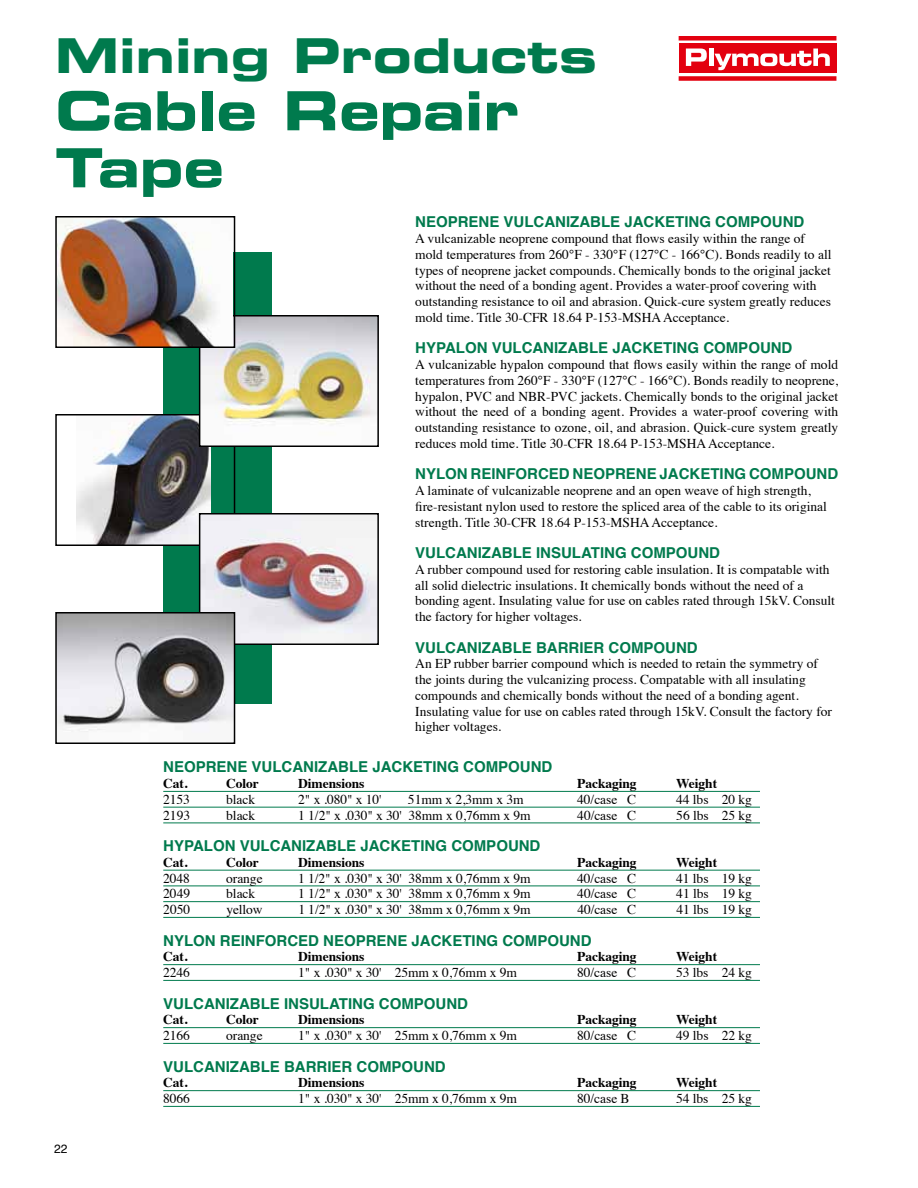
<style>
.page{position:relative;width:918px;height:1188px;background:#fff}
.page>*{position:absolute;margin:0;border:0;box-sizing:border-box;transform-origin:0 0}
.t1{font:54px/57px "Eurostile Bold Extended Two";color:#007a4d}
.t2{font:48px "Eurostile Bold Extended Two";color:#007a4d}
.t3{font:700 15px "Helvetica";color:#007a4d}
.t4{font:13.5px/15.8px "Times";color:#000}
.t5{font:700 13.5px "Times";letter-spacing:-.005em;color:#000}
.t6{font:12px "Helvetica";color:#000}
</style>
<div class="page">
<div style="left:679px;top:44px;width:158px;height:29px;background:#e3000f"></div>
<svg style="left:679px;top:76px;width:157px;height:4px"></svg>
<div style="left:679px;top:36px;width:157px;height:5px;background:#e3000f"></div>
<svg style="left:686px;top:49px;width:21px;height:17px"></svg>
<hr style="left:709px;top:49px;width:4px;height:17px;background:#fff">
<svg style="left:715px;top:49px;width:115px;height:21px"></svg>
<div style="left:163px;top:252px;width:108px;height:452px;background:#007a4d"></div>
<img style="left:77px;top:417px;width:134px;height:126px">
<div style="left:55px;top:414px;width:180px;height:132px;border:2px solid #000"></div>
<img style="left:202px;top:318px;width:174px;height:126px">
<div style="left:199px;top:315px;width:180px;height:132px;border:2px solid #000"></div>
<img style="left:58px;top:219px;width:174px;height:126px">
<div style="left:55px;top:216px;width:180px;height:132px;border:2px solid #000"></div>
<hr style="left:163px;top:791px;width:597px;height:1px;background:#007a4d">
<hr style="left:163px;top:807px;width:597px;height:1px;background:#007a4d">
<hr style="left:163px;top:823px;width:597px;height:1px;background:#007a4d">
<hr style="left:163px;top:870px;width:597px;height:1px;background:#007a4d">
<hr style="left:163px;top:886px;width:597px;height:1px;background:#007a4d">
<hr style="left:163px;top:901px;width:597px;height:1px;background:#007a4d">
<hr style="left:163px;top:917px;width:597px;height:1px;background:#007a4d">
<hr style="left:163px;top:964px;width:597px;height:1px;background:#007a4d">
<hr style="left:163px;top:980px;width:597px;height:1px;background:#007a4d">
<hr style="left:163px;top:1027px;width:597px;height:1px;background:#007a4d">
<hr style="left:163px;top:1043px;width:597px;height:1px;background:#007a4d">
<hr style="left:163px;top:1090px;width:597px;height:1px;background:#007a4d">
<hr style="left:163px;top:1106px;width:597px;height:1px;background:#007a4d">
<img style="left:202px;top:516px;width:174px;height:126px">
<div style="left:199px;top:513px;width:180px;height:132px;border:2px solid #000"></div>
<img style="left:58px;top:615px;width:174px;height:117px">
<div style="left:55px;top:612px;width:180px;height:132px;border:2px solid #000"></div>
<h2 class="t2" style="left:55px;top:22px;width:543px">Mining Products</h2>
<h1 class="t1" style="left:55px;top:81px;width:466px">Cable Repair<br>Tape</h1>
<p class="t3" style="left:415px;top:210px;width:391px">NEOPRENE VULCANIZABLE JACKETING COMPOUND</p>
<p class="t4" style="left:415px;top:229px;width:418px">A vulcanizable neoprene compound that flows easily within the range of mold temperatures from 260°F - 330°F (127°C - 166°C). Bonds readily to all types of neoprene jacket compounds. Chemically bonds to the original jacket without the need of a bonding agent. Provides a water-proof covering with outstanding resistance to oil and abrasion. Quick-cure system greatly reduces mold time. Title 30-CFR 18.64 P-153-MSHA Acceptance.</p>
<p class="t3" style="left:415px;top:336px;width:217px">HYPALON VULCANIZABLE JACKETING</p>
<p class="t3" style="left:703px;top:336px;width:91px">COMPOUND</p>
<p class="t4" style="left:415px;top:355px;width:425px;text-align:justify">A vulcanizable hypalon compound that flows easily within the range of mold temperatures from 260°F - 330°F (127°C - 166°C). Bonds readily to neoprene, hypalon, PVC and NBR-PVC jackets. Chemically bonds to the original jacket without the need of a bonding agent. Provides a water-proof covering with outstanding resistance to ozone, oil, and abrasion. Quick-cure system greatly reduces mold time. Title 30-CFR 18.64 P-153-MSHA Acceptance.</p>
<p class="t3" style="left:415px;top:462px;width:424px">NYLON REINFORCED NEOPRENE JACKETING COMPOUND</p>
<p class="t4" style="left:415px;top:481px;width:413px">A laminate of vulcanizable neoprene and an open weave of high strength, fire-resistant nylon used to restore the spliced area of the cable to its original strength. Title 30-CFR 18.64 P-153-MSHA Acceptance.</p>
<p class="t3" style="left:415px;top:541px;width:306px">VULCANIZABLE INSULATING COMPOUND</p>
<p class="t4" style="left:415px;top:560px;width:421px">A rubber compound used for restoring cable insulation. It is compatable with all solid dielectric insulations. It chemically bonds without the need of a bonding agent. Insulating value for use on cables rated through 15kV. Consult the factory for higher voltages.</p>
<p class="t3" style="left:415px;top:635px;width:284px">VULCANIZABLE BARRIER COMPOUND</p>
<p class="t4" style="left:415px;top:655px;width:418px">An EP rubber barrier compound which is needed to retain the symmetry of the joints during the vulcanizing process. Compatable with all insulating compounds and chemically bonds without the need of a bonding agent.<br>Insulating value for use on cables rated through 15kV. Consult the factory for higher voltages.</p>
<p class="t3" style="left:163px;top:755px;width:391px">NEOPRENE VULCANIZABLE JACKETING COMPOUND</p>
<p class="t5" style="left:163px;top:771px;width:26px">Cat.</p>
<p class="t5" style="left:226px;top:771px;width:34px">Color</p>
<p class="t5" style="left:298px;top:771px;width:68px">Dimensions</p>
<p class="t5" style="left:577px;top:771px;width:61px">Packaging</p>
<p class="t5" style="left:676px;top:771px;width:42px">Weight</p>
<p class="t4" style="left:163px;top:790px;width:28px">2153</p>
<p class="t4" style="left:226px;top:790px;width:30px">black</p>
<p class="t4" style="left:298px;top:790px;width:85px">2" x .080" x 10'</p>
<p class="t4" style="left:408px;top:790px;width:117px">51mm x 2,3mm x 3m</p>
<p class="t4" style="left:577px;top:790px;width:60px">40/case C</p>
<p class="t4" style="left:676px;top:790px;width:77px">44 lbs 20 kg</p>
<p class="t4" style="left:163px;top:806px;width:28px">2193</p>
<p class="t4" style="left:226px;top:806px;width:30px">black</p>
<p class="t4" style="left:298px;top:806px;width:234px">1 1/2" x .030" x 30' 38mm x 0,76mm x 9m</p>
<p class="t4" style="left:577px;top:806px;width:60px">40/case C</p>
<p class="t4" style="left:676px;top:806px;width:77px">56 lbs 25 kg</p>
<p class="t3" style="left:163px;top:834px;width:379px">HYPALON VULCANIZABLE JACKETING COMPOUND</p>
<p class="t5" style="left:163px;top:849px;width:26px">Cat.</p>
<p class="t5" style="left:226px;top:849px;width:34px">Color</p>
<p class="t5" style="left:298px;top:849px;width:68px">Dimensions</p>
<p class="t5" style="left:577px;top:849px;width:61px">Packaging</p>
<p class="t5" style="left:676px;top:849px;width:42px">Weight</p>
<p class="t4" style="left:163px;top:869px;width:28px">2048</p>
<p class="t4" style="left:226px;top:869px;width:38px">orange</p>
<p class="t4" style="left:298px;top:869px;width:234px">1 1/2" x .030" x 30' 38mm x 0,76mm x 9m</p>
<p class="t4" style="left:577px;top:869px;width:60px">40/case C</p>
<p class="t4" style="left:676px;top:869px;width:77px">41 lbs 19 kg</p>
<p class="t4" style="left:163px;top:885px;width:28px">2049</p>
<p class="t4" style="left:226px;top:885px;width:30px">black</p>
<p class="t4" style="left:298px;top:885px;width:234px">1 1/2" x .030" x 30' 38mm x 0,76mm x 9m</p>
<p class="t4" style="left:577px;top:885px;width:60px">40/case C</p>
<p class="t4" style="left:676px;top:885px;width:77px">41 lbs 19 kg</p>
<p class="t4" style="left:163px;top:900px;width:28px">2050</p>
<p class="t4" style="left:226px;top:900px;width:38px">yellow</p>
<p class="t4" style="left:298px;top:900px;width:234px">1 1/2" x .030" x 30' 38mm x 0,76mm x 9m</p>
<p class="t4" style="left:577px;top:900px;width:60px">40/case C</p>
<p class="t4" style="left:676px;top:900px;width:77px">41 lbs 19 kg</p>
<p class="t3" style="left:163px;top:928px;width:430px">NYLON REINFORCED NEOPRENE JACKETING COMPOUND</p>
<p class="t5" style="left:163px;top:944px;width:26px">Cat.</p>
<p class="t5" style="left:298px;top:944px;width:68px">Dimensions</p>
<p class="t5" style="left:577px;top:944px;width:61px">Packaging</p>
<p class="t5" style="left:676px;top:944px;width:42px">Weight</p>
<p class="t4" style="left:163px;top:963px;width:28px">2246</p>
<p class="t4" style="left:298px;top:963px;width:220px">1" x .030" x 30' 25mm x 0,76mm x 9m</p>
<p class="t4" style="left:577px;top:963px;width:60px">80/case C</p>
<p class="t4" style="left:676px;top:963px;width:77px">53 lbs 24 kg</p>
<p class="t3" style="left:163px;top:991px;width:306px">VULCANIZABLE INSULATING COMPOUND</p>
<p class="t5" style="left:163px;top:1007px;width:26px">Cat.</p>
<p class="t5" style="left:226px;top:1007px;width:34px">Color</p>
<p class="t5" style="left:298px;top:1007px;width:68px">Dimensions</p>
<p class="t5" style="left:577px;top:1007px;width:61px">Packaging</p>
<p class="t5" style="left:676px;top:1007px;width:42px">Weight</p>
<p class="t4" style="left:163px;top:1026px;width:28px">2166</p>
<p class="t4" style="left:226px;top:1026px;width:38px">orange</p>
<p class="t4" style="left:298px;top:1026px;width:220px">1" x .030" x 30' 25mm x 0,76mm x 9m</p>
<p class="t4" style="left:577px;top:1026px;width:60px">80/case C</p>
<p class="t4" style="left:676px;top:1026px;width:77px">49 lbs 22 kg</p>
<p class="t3" style="left:163px;top:1054px;width:284px">VULCANIZABLE BARRIER COMPOUND</p>
<p class="t5" style="left:163px;top:1070px;width:26px">Cat.</p>
<p class="t5" style="left:298px;top:1070px;width:68px">Dimensions</p>
<p class="t5" style="left:577px;top:1070px;width:61px">Packaging</p>
<p class="t5" style="left:676px;top:1070px;width:42px">Weight</p>
<p class="t4" style="left:163px;top:1089px;width:28px">8066</p>
<p class="t4" style="left:298px;top:1089px;width:220px">1" x .030" x 30' 25mm x 0,76mm x 9m</p>
<p class="t4" style="left:577px;top:1089px;width:54px">80/case B</p>
<p class="t4" style="left:676px;top:1089px;width:77px">54 lbs 25 kg</p>
<p class="t6" style="left:54px;top:1140px;width:15px">22</p>
</div>
